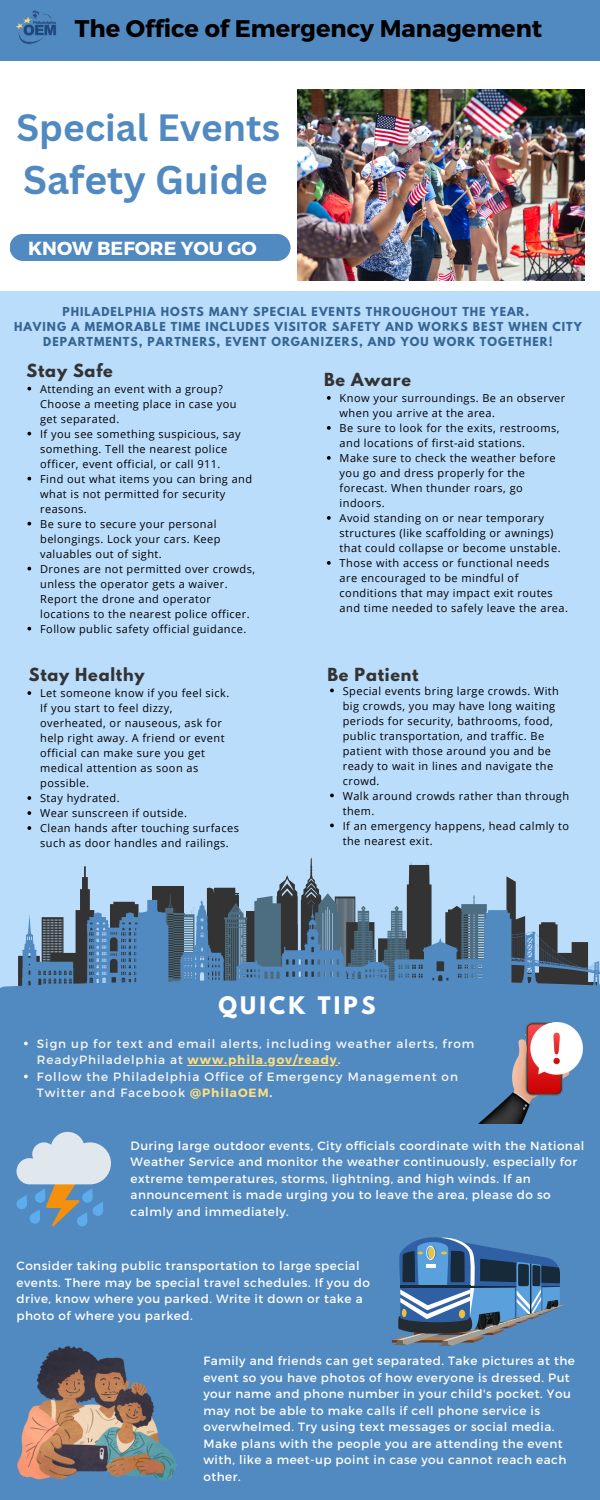
<style>
.page{position:relative;width:600px;height:1500px;background:#5189c1}
.page>*{position:absolute;margin:0;border:0;box-sizing:border-box;transform-origin:0 0}
.t1{font:700 39px "Canva Sans";color:#5189c1}
.t2{font:700 37px "Canva Sans";color:#5189c1}
.t3{font:700 24px "Montserrat";color:#000}
.t4{font:700 21.4px "League Spartan";letter-spacing:.15em;color:#fff}
.t5{font:700 18.9px "Montserrat";color:#fff}
.t6{font:700 16px "League Spartan";letter-spacing:.05em;color:#333}
.t7{font:12px/16.5px "Montserrat";letter-spacing:.04em;color:#fff}
.t8{font:12px/16.5px "Montserrat";letter-spacing:.08em;color:#f9f7f5}
.t9{font:11px/15px "Open Sans";letter-spacing:.04em;color:#000}
.t10{font:700 11px/15px "League Spartan";letter-spacing:.09em;color:#366695;text-align:center}
.s1{font-weight:700;color:#fcde81}
.s2{font-weight:700}
</style>
<div class="page">
<div style="left:0;top:62px;width:600px;height:257px;background:#fff"></div>
<div style="left:0;top:292px;width:600px;height:698px;background:#bbddfc"></div>
<div style="left:152px;top:886px;width:32px;height:98px;background:#333"></div>
<svg style="left:506px;top:876px;width:10px;height:24px"></svg>
<svg style="left:80px;top:866px;width:10px;height:34px"></svg>
<svg style="left:256px;top:858px;width:219px;height:42px"></svg>
<svg style="left:206px;top:888px;width:33px;height:12px"></svg>
<svg style="left:0;top:900px;width:600px;height:90px"></svg>
<img style="left:16px;top:10px;width:40px;height:35px">
<img style="left:298px;top:89px;width:286px;height:191px">
<div style="left:10px;top:234px;width:280px;height:27px;background:#5189c1;border-radius:14px"></div>
<img style="left:479px;top:1023px;width:103px;height:100px">
<svg style="left:17px;top:1132px;width:94px;height:94px"></svg>
<img style="left:17px;top:1346px;width:160px;height:134px">
<svg style="left:392px;top:1237px;width:171px;height:109px"></svg>
<svg style="left:24px;top:1042px;width:4px;height:3px"></svg>
<hr style="left:188px;top:1065px;width:150px;height:1px;background:#fcde81">
<svg style="left:24px;top:1075px;width:4px;height:3px"></svg>
<svg style="left:27px;top:691px;width:4px;height:4px"></svg>
<svg style="left:27px;top:796px;width:4px;height:4px"></svg>
<svg style="left:27px;top:811px;width:4px;height:4px"></svg>
<svg style="left:27px;top:826px;width:4px;height:4px"></svg>
<svg style="left:27px;top:387px;width:4px;height:3px"></svg>
<svg style="left:27px;top:432px;width:4px;height:3px"></svg>
<svg style="left:27px;top:477px;width:4px;height:3px"></svg>
<svg style="left:27px;top:522px;width:4px;height:3px"></svg>
<svg style="left:27px;top:567px;width:4px;height:3px"></svg>
<svg style="left:27px;top:627px;width:4px;height:3px"></svg>
<svg style="left:330px;top:689px;width:4px;height:3px"></svg>
<svg style="left:330px;top:794px;width:4px;height:3px"></svg>
<svg style="left:330px;top:824px;width:4px;height:3px"></svg>
<svg style="left:327px;top:396px;width:4px;height:4px"></svg>
<svg style="left:327px;top:426px;width:4px;height:4px"></svg>
<svg style="left:327px;top:456px;width:4px;height:4px"></svg>
<svg style="left:327px;top:516px;width:4px;height:4px"></svg>
<svg style="left:327px;top:561px;width:4px;height:4px"></svg>
<p class="t3" style="left:75px;top:13px;width:469px">The Office of Emergency Management</p>
<p class="t2" style="left:17px;top:101px;width:265px">Special Events</p>
<p class="t1" style="left:23px;top:153px;width:246px">Safety Guide</p>
<p class="t5" style="left:28px;top:236px;width:230px">KNOW BEFORE YOU GO</p>
<p class="t10" style="left:63px;top:305px;width:468px">PHILADELPHIA HOSTS MANY SPECIAL EVENTS THROUGHOUT THE YEAR.</p>
<p class="t10" style="left:14px;top:320px;width:569px">HAVING A MEMORABLE TIME INCLUDES VISITOR SAFETY AND WORKS BEST WHEN CITY<br>DEPARTMENTS, PARTNERS, EVENT ORGANIZERS, AND YOU WORK TOGETHER!</p>
<p class="t6" style="left:27px;top:362px;width:88px">Stay Safe</p>
<p class="t9" style="left:40px;top:381px;width:198px">Attending an event with a group?<br>Choose a meeting place in case you get separated.</p>
<p class="t9" style="left:40px;top:426px;width:202px">If you see something suspicious, say something. Tell the nearest police officer, event official, or call 911.</p>
<p class="t9" style="left:40px;top:471px;width:213px">Find out what items you can bring and what is not permitted for security reasons.</p>
<p class="t9" style="left:40px;top:516px;width:182px">Be sure to secure your personal belongings. Lock your cars. Keep valuables out of sight.</p>
<p class="t9" style="left:40px;top:561px;width:216px">Drones are not permitted over crowds, unless the operator gets a waiver.<br>Report the drone and operator locations to the nearest police officer.</p>
<p class="t9" style="left:40px;top:621px;width:208px">Follow public safety official guidance.</p>
<p class="t6" style="left:29px;top:667px;width:117px">Stay Healthy</p>
<p class="t9" style="left:40px;top:685px;width:191px">Let someone know if you feel sick.<br>If you start to feel dizzy, overheated, or nauseous, ask for help right away. A friend or event official can make sure you get medical attention as soon as possible.</p>
<p class="t9" style="left:40px;top:790px;width:81px">Stay hydrated.</p>
<p class="t9" style="left:40px;top:805px;width:148px">Wear sunscreen if outside.</p>
<p class="t9" style="left:40px;top:820px;width:200px">Clean hands after touching surfaces such as door handles and railings.</p>
<p class="t6" style="left:324px;top:372px;width:89px">Be Aware</p>
<p class="t9" style="left:340px;top:390px;width:227px">Know your surroundings. Be an observer when you arrive at the area.</p>
<p class="t9" style="left:340px;top:420px;width:221px">Be sure to look for the exits, restrooms, and locations of first-aid stations.</p>
<p class="t9" style="left:340px;top:450px;width:218px">Make sure to check the weather before you go and dress properly for the forecast. When thunder roars, go indoors.</p>
<p class="t9" style="left:340px;top:510px;width:223px">Avoid standing on or near temporary structures (like scaffolding or awnings) that could collapse or become unstable.</p>
<p class="t9" style="left:340px;top:555px;width:230px">Those with access or functional needs are encouraged to be mindful of conditions that may impact exit routes and time needed to safely leave the area.</p>
<p class="t6" style="left:327px;top:667px;width:93px">Be Patient</p>
<p class="t9" style="left:343px;top:683px;width:218px">Special events bring large crowds. With big crowds, you may have long waiting periods for security, bathrooms, food, public transportation, and traffic. Be patient with those around you and be ready to wait in lines and navigate the crowd.</p>
<p class="t9" style="left:343px;top:788px;width:228px">Walk around crowds rather than through them.</p>
<p class="t9" style="left:343px;top:818px;width:228px">If an emergency happens, head calmly to the nearest exit.</p>
<p class="t4" style="left:218px;top:995px;width:158px">QUICK TIPS</p>
<p class="t8" style="left:37px;top:1034px;width:439px">Sign up for text and email alerts, including weather alerts, from<br>ReadyPhiladelphia at <span class="s1">www.phila.gov/ready.</span></p>
<p class="t8" style="left:37px;top:1067px;width:423px">Follow the Philadelphia Office of Emergency Management on<br>Twitter and Facebook <span class="s1">@PhilaOEM</span><span class="s2">.</span></p>
<p class="t7" style="left:131px;top:1137px;width:455px">During large outdoor events, City officials coordinate with the National Weather Service and monitor the weather continuously, especially for extreme temperatures, storms, lightning, and high winds. If an announcement is made urging you to leave the area, please do so calmly and immediately.</p>
<p class="t7" style="left:17px;top:1257px;width:355px">Consider taking public transportation to large special events. There may be special travel schedules. If you do drive, know where you parked. Write it down or take a photo of where you parked.</p>
<p class="t7" style="left:203px;top:1352px;width:373px">Family and friends can get separated. Take pictures at the event so you have photos of how everyone is dressed. Put your name and phone number in your child's pocket. You may not be able to make calls if cell phone service is overwhelmed. Try using text messages or social media.<br>Make plans with the people you are attending the event with, like a meet-up point in case you cannot reach each other.</p>
</div>
